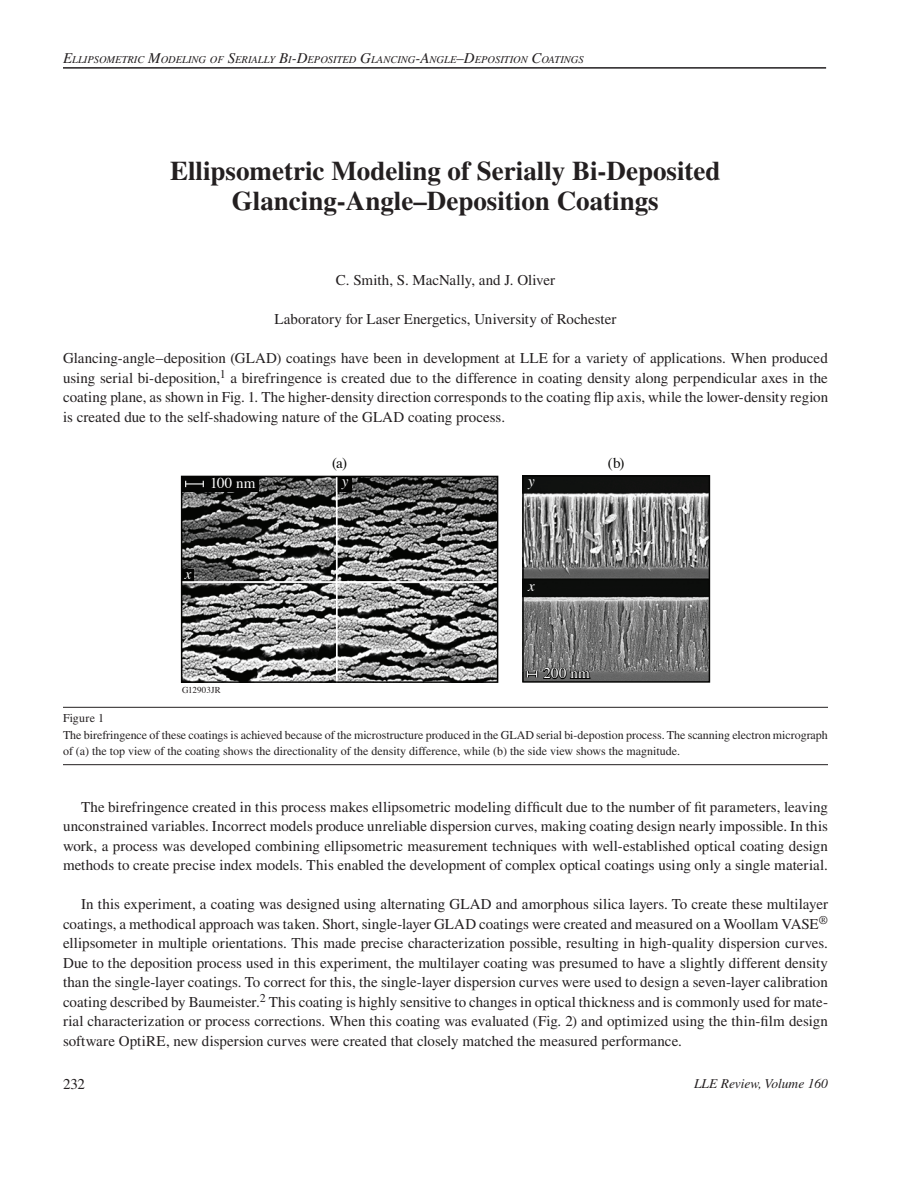
<style>
.page{position:relative;width:918px;height:1188px;background:#fff}
.page>*{position:absolute;margin:0;border:0;box-sizing:border-box;transform-origin:0 0}
.t1{font:700 27px/30px "Times LT Std";color:#231f20;text-align:center}
.Text-Indent{font:15px/19.5px "Times LT Std";color:#231f20;text-align:justify}
.Text-No_Indent{font:15px/19.5px "Times LT Std";color:#231f20;text-align:justify}
.Author{font:15px "Times LT Std";color:#231f20}
.t2{font:15px "Times";letter-spacing:.02em;color:#fff}
.t3{font:15px "Times";color:#050504}
.t4{font:italic 15px "Times";color:#fff}
.t5{font:italic 13.5px "Times LT Std";color:#231f20}
.Figure_Caption{font:12px/16.5px "Times LT Std";letter-spacing:-.005em;color:#231f20}
.Figure_Number{font:12px "Times LT Std";letter-spacing:.01em;color:#231f20}
.t6{font:italic 10.5px "Times LT Std";color:#231f20}
.t7{font:9px "Times";letter-spacing:.005em;color:#231f20}
.s1{font-size:15px}
</style>
<div class="page">
<hr style="left:63px;top:67px;width:763px;height:2px;background:#231f20">
<img style="left:184px;top:479px;width:311px;height:201px">
<img style="left:525px;top:478px;width:182px;height:202px">
<div style="left:182px;top:569px;width:12px;height:13px;background:#050504"></div>
<div style="left:337px;top:476px;width:15px;height:16px;background:#050504"></div>
<div style="left:182px;top:476px;width:77px;height:16px;background:#050504"></div>
<div style="left:522px;top:475px;width:188px;height:208px;border:2px solid #050504"></div>
<hr style="left:336px;top:476px;width:1px;height:206px;background:#fff">
<hr style="left:182px;top:581px;width:316px;height:2px;background:#fff">
<div style="left:181px;top:476px;width:317px;height:207px;border:2px solid #050504"></div>
<svg style="left:185px;top:481px;width:19px;height:6px"></svg>
<svg style="left:526px;top:666px;width:65px;height:14px"></svg>
<hr style="left:63px;top:707px;width:765px;height:1px;background:#231f20">
<hr style="left:63px;top:764px;width:765px;height:1px;background:#231f20">
<p class="t6" style="left:63px;top:54px;width:522px"><span class="s1">E</span>LLIPSOMETRIC <span class="s1">M</span>ODELING OF <span class="s1">S</span>ERIALLY <span class="s1">B</span>I<span class="s1">-D</span>EPOSITED <span class="s1">G</span>LANCING<span class="s1">-A</span>NGLE<span class="s1">–D</span>EPOSITION <span class="s1">C</span>OATINGS</p>
<p class="t1" style="left:170px;top:156px;width:552px">Ellipsometric Modeling of Serially Bi-Deposited<br>Glancing-Angle–Deposition Coatings</p>
<p class="Author" style="left:336px;top:272px;width:221px">C. Smith, S. MacNally, and J. Oliver</p>
<p class="Author" style="left:275px;top:311px;width:343px">Laboratory for Laser Energetics, University of Rochester</p>
<p class="Text-No_Indent" style="left:63px;top:348px;width:767px">Glancing-angle–deposition (GLAD) coatings have been in development at LLE for a variety of applications. When produced using serial bi-deposition,<sup>1</sup> a birefringence is created due to the difference in coating density along perpendicular axes in the coating plane, as shown in Fig. 1. The higher-density direction corresponds to the coating flip axis, while the lower-density region is created due to the self-shadowing nature of the GLAD coating process.</p>
<p class="t3" style="left:332px;top:449px;width:17px">(a)</p>
<p class="t3" style="left:608px;top:449px;width:18px">(b)</p>
<p class="t2" style="left:210px;top:469px;width:47px">100 nm</p>
<p class="t4" style="left:342px;top:468px;width:8px">y</p>
<p class="t4" style="left:528px;top:468px;width:8px">y</p>
<p class="t4" style="left:185px;top:561px;width:8px">x</p>
<p class="t7" style="left:182px;top:681px;width:40px">G12903JR</p>
<p class="t4" style="left:528px;top:573px;width:8px">x</p>
<p class="t2" style="left:544px;top:659px;width:48px">200 nm</p>
<p class="Figure_Number" style="left:63px;top:712px;width:43px">Figure 1</p>
<p class="Figure_Caption" style="left:63px;top:727px;width:766px">The birefringence of these coatings is achieved because of the microstructure produced in the GLAD serial bi-depostion process. The scanning electron micrograph of (a) the top view of the coating shows the directionality of the density difference, while (b) the side view shows the magnitude.</p>
<p class="Text-Indent" style="left:63px;top:797px;width:767px;text-indent:18px">The birefringence created in this process makes ellipsometric modeling difficult due to the number of fit parameters, leaving unconstrained variables. Incorrect models produce unreliable dispersion curves, making coating design nearly impossible. In this work, a process was developed combining ellipsometric measurement techniques with well-established optical coating design methods to create precise index models. This enabled the development of complex optical coatings using only a single material.</p>
<p class="Text-Indent" style="left:63px;top:894px;width:767px;text-indent:18px">In this experiment, a coating was designed using alternating GLAD and amorphous silica layers. To create these multilayer coatings, a methodical approach was taken. Short, single-layer GLAD coatings were created and measured on a Woollam VASE<sup>® </sup>ellipsometer in multiple orientations. This made precise characterization possible, resulting in high-quality dispersion curves.<br>Due to the deposition process used in this experiment, the multilayer coating was presumed to have a slightly different density than the single-layer coatings. To correct for this, the single-layer dispersion curves were used to design a seven-layer calibration coating described by Baumeister.<sup>2</sup> This coating is highly sensitive to changes in optical thickness and is commonly used for mate&shy;rial characterization or process corrections. When this coating was evaluated (Fig. 2) and optimized using the thin-film design software OptiRE, new dispersion curves were created that closely matched the measured performance.</p>
<p class="Text-Indent" style="left:63px;top:1074px;width:23px">232</p>
<p class="t5" style="left:694px;top:1076px;width:135px">LLE Review, Volume 160</p>
</div>
